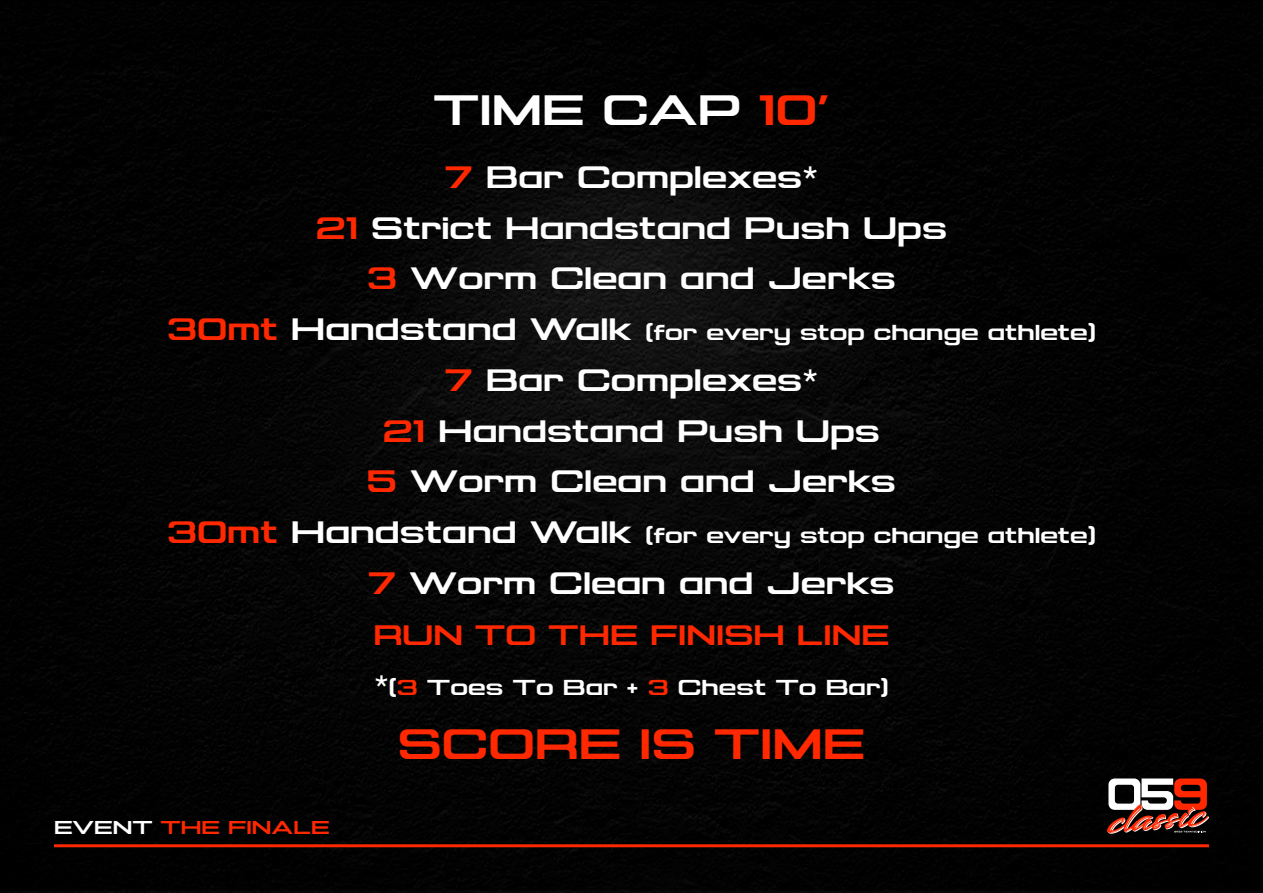
<style>
.page{position:relative;width:1263px;height:893px;background:#fff}
.page>*{position:absolute;margin:0;border:0;box-sizing:border-box;transform-origin:0 0}
.t1{font:700 45px "Akrux";color:#ff2800}
.t2{font:700 45px "Akrux";color:#fff}
.t3{font:700 32.85px/50.7px "Akrux";color:#fff;text-align:center}
.t4{font:700 29.85px "Akrux";color:#ff2800}
.t5{font:700 22.95px "Akrux";color:#fff}
.t6{font:700 19.65px "Akrux";color:#ff2800}
.s1{color:#ff2800}
.s2{font-size:32.85px;color:#ff2800}
.s3{font-size:32.85px}
.s4{font-size:29.85px}
.s5{color:#fff}
</style>
<div class="page">
<img style="left:0;top:0;width:1263px;height:893px">
<hr style="left:54px;top:844px;width:1155px;height:3px;background:#ff2800">
<svg style="left:1107px;top:778px;width:102px;height:56px"></svg>
<h1 class="t2" style="left:433px;top:84px;width:398px">TIME CAP <span class="s1">10’</span></h1>
<p class="t3" style="left:316px;top:152px;width:633px"><span class="s1">7</span> Bar Complexes*<br><span class="s1">21</span> Strict Handstand Push Ups<br><span class="s1">3</span> Worm Clean and Jerks</p>
<p class="t5" style="left:167px;top:319px;width:930px"><span class="s2">30mt</span> <span class="s3">Handstand Walk</span> (for every stop change athlete)</p>
<p class="t3" style="left:367px;top:355px;width:530px"><span class="s1">7</span> Bar Complexes*<br><span class="s1">21</span> Handstand Push Ups<br><span class="s1">5</span> Worm Clean and Jerks</p>
<p class="t5" style="left:167px;top:522px;width:930px"><span class="s2">30mt</span> <span class="s3">Handstand Walk</span> (for every stop change athlete)</p>
<p class="t3" style="left:368px;top:557px;width:528px"><span class="s1">7</span> Worm Clean and Jerks</p>
<p class="t4" style="left:373px;top:617px;width:518px">RUN TO THE FINISH LINE</p>
<p class="t5" style="left:374px;top:674px;width:516px"><span class="s4">*</span>(<span class="s1">3</span> Toes To Bar + <span class="s1">3</span> Chest To Bar)</p>
<h1 class="t1" style="left:398px;top:718px;width:469px">SCORE IS TIME</h1>
<p class="t6" style="left:54px;top:816px;width:277px"><span class="s5">EVENT</span> THE FINALE</p>
</div>
